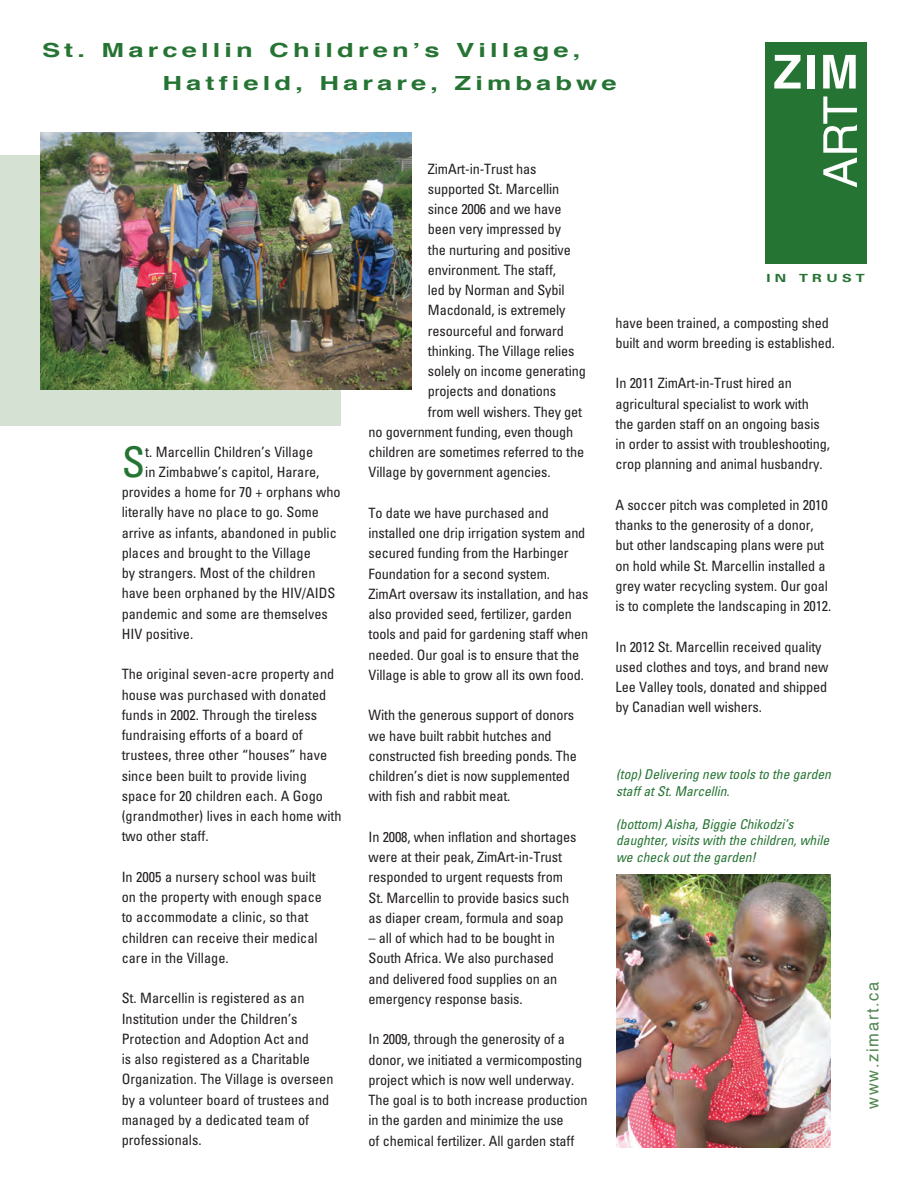
<style>
.page{position:relative;width:918px;height:1188px;background:#fff}
.page>*{position:absolute;margin:0;border:0;box-sizing:border-box;transform-origin:0 0}
.t1{font:condensed 42.3px "Univers";color:#267434}
.t2{font:700 19.5px "Helvetica";letter-spacing:.15em;color:#267434;scale:1.4 1}
.t3{font:16.5px "Helvetica";letter-spacing:.1em;color:#508750}
.t4{font:condensed 14.25px/20.2px "Univers";letter-spacing:-.01em;color:#231f20}
.t5{font:italic condensed 13.5px/16.5px "Univers";color:#267434}
.t6{font:700 11.25px "Univers";letter-spacing:.3em;color:#231f20;scale:1.3 1}
.t7{font:700 11.25px "Univers";letter-spacing:.3em;color:#267434;scale:1.3 1}
</style>
<div class="page">
<div style="left:0;top:155px;width:340px;height:271px;background:#d5e1d2"></div>
<div style="left:765px;top:42px;width:102px;height:221px;background:#267434"></div>
<svg style="left:774px;top:55px;width:27px;height:34px"></svg>
<div style="left:807px;top:55px;width:7px;height:34px;background:#fff"></div>
<svg style="left:823px;top:55px;width:33px;height:34px"></svg>
<svg style="left:823px;top:96px;width:34px;height:91px"></svg>
<img style="left:40px;top:132px;width:372px;height:258px">
<img style="left:617px;top:875px;width:213px;height:273px">
<p class="t2" style="left:42px;top:34px;width:386px">St. Marcellin Children’s Village,</p>
<p class="t2" style="left:162px;top:67px;width:326px">Hatfield, Harare, Zimbabwe</p>
<p class="t1" style="left:122px;top:435px;width:25px">S</p>
<p class="t4" style="left:145px;top:441px;width:169px">t. Marcellin Children’s Village</p>
<p class="t4" style="left:145px;top:461px;width:176px">in Zimbabwe’s capitol, Harare,</p>
<p class="t4" style="left:122px;top:481px;width:221px">provides a home for 70 + orphans who</p>
<p class="t4" style="left:122px;top:502px;width:199px">literally have no place to go. Some</p>
<p class="t4" style="left:122px;top:522px;width:217px">arrive as infants, abandoned in public</p>
<p class="t4" style="left:122px;top:542px;width:191px">places and brought to the Village</p>
<p class="t4" style="left:122px;top:562px;width:195px">by strangers. Most of the children</p>
<p class="t4" style="left:122px;top:583px;width:215px">have been orphaned by the HIV/AIDS</p>
<p class="t4" style="left:122px;top:603px;width:208px">pandemic and some are themselves</p>
<p class="t4" style="left:122px;top:623px;width:73px">HIV positive.</p>
<p class="t4" style="left:122px;top:664px;width:221px">The original seven-acre property and house was purchased with donated funds in 2002. Through the tireless fundraising efforts of a board of trustees, three other “houses” have since been built to provide living space for 20 children each. A Gogo (grandmother) lives in each home with two other staff.</p>
<p class="t4" style="left:122px;top:866px;width:202px">In 2005 a nursery school was built on the property with enough space to accommodate a clinic, so that children can receive their medical care in the Village.</p>
<p class="t4" style="left:122px;top:988px;width:213px">St. Marcellin is registered as an<br>Institution under the Children’s<br>Protection and Adoption Act and<br>is also registered as a Charitable<br>Organization. The Village is overseen by a volunteer board of trustees and managed by a dedicated team of professionals.</p>
<p class="t4" style="left:428px;top:158px;width:110px">ZimArt-in-Trust has</p>
<p class="t4" style="left:428px;top:178px;width:133px">supported St. Marcellin</p>
<p class="t4" style="left:428px;top:199px;width:135px">since 2006 and we have</p>
<p class="t4" style="left:428px;top:219px;width:135px">been very impressed by</p>
<p class="t4" style="left:428px;top:239px;width:145px">the nurturing and positive</p>
<p class="t4" style="left:428px;top:259px;width:130px">environment. The staff,</p>
<p class="t4" style="left:428px;top:280px;width:138px">led by Norman and Sybil</p>
<p class="t4" style="left:428px;top:300px;width:139px">Macdonald, is extremely</p>
<p class="t4" style="left:428px;top:320px;width:138px">resourceful and forward</p>
<p class="t4" style="left:428px;top:340px;width:148px">thinking. The Village relies</p>
<p class="t4" style="left:428px;top:361px;width:159px">solely on income generating</p>
<p class="t4" style="left:428px;top:381px;width:130px">projects and donations</p>
<p class="t4" style="left:428px;top:401px;width:156px">from well wishers. They get</p>
<p class="t4" style="left:369px;top:421px;width:206px">no government funding, even though</p>
<p class="t4" style="left:369px;top:442px;width:217px">children are sometimes referred to the</p>
<p class="t4" style="left:369px;top:462px;width:183px">Village by government agencies.</p>
<p class="t4" style="left:369px;top:502px;width:221px">To date we have purchased and installed one drip irrigation system and secured funding from the Harbinger Foundation for a second system.<br>ZimArt oversaw its installation, and has also provided seed, fertilizer, garden tools and paid for gardening staff when needed. Our goal is to ensure that the Village is able to grow all its own food.</p>
<p class="t4" style="left:369px;top:705px;width:210px">With the generous support of donors we have built rabbit hutches and constructed fish breeding ponds. The children’s diet is now supplemented with fish and rabbit meat.</p>
<p class="t4" style="left:369px;top:826px;width:209px">In 2008, when inflation and shortages were at their peak, ZimArt-in-Trust responded to urgent requests from St. Marcellin to provide basics such as diaper cream, formula and soap</p>
<p class="t4" style="left:369px;top:928px;width:190px">– all of which had to be bought in<br>South Africa. We also purchased and delivered food supplies on an emergency response basis.</p>
<p class="t4" style="left:369px;top:1029px;width:220px">In 2009, through the generosity of a donor, we initiated a vermicomposting project which is now well underway.<br>The goal is to both increase production in the garden and minimize the use<br>of chemical fertilizer. All garden staff</p>
<p class="t6" style="left:487px;top:270px;width:77px">IN TRUST</p>
<p class="t7" style="left:766px;top:271px;width:77px">IN TRUST</p>
<p class="t4" style="left:616px;top:312px;width:221px">have been trained, a composting shed built and worm breeding is established.</p>
<p class="t4" style="left:616px;top:373px;width:216px">In 2011 ZimArt-in-Trust hired an agricultural specialist to work with the garden staff on an ongoing basis in order to assist with troubleshooting, crop planning and animal husbandry.</p>
<p class="t4" style="left:616px;top:494px;width:217px">A soccer pitch was completed in 2010 thanks to the generosity of a donor, but other landscaping plans were put on hold while St. Marcellin installed a grey water recycling system. Our goal is to complete the landscaping in 2012.</p>
<p class="t4" style="left:616px;top:636px;width:214px">In 2012 St. Marcellin received quality used clothes and toys, and brand new Lee Valley tools, donated and shipped by Canadian well wishers.</p>
<p class="t5" style="left:616px;top:766px;width:216px">(top) Delivering new tools to the garden staff at St. Marcellin.</p>
<p class="t5" style="left:616px;top:815px;width:214px">(bottom) Aisha, Biggie Chikodzi’s daughter, visits with the children, while we check out the garden!</p>
<p class="t3" style="left:860px;top:1109px;width:129px;rotate:-90deg">www.zimart.ca</p>
</div>
